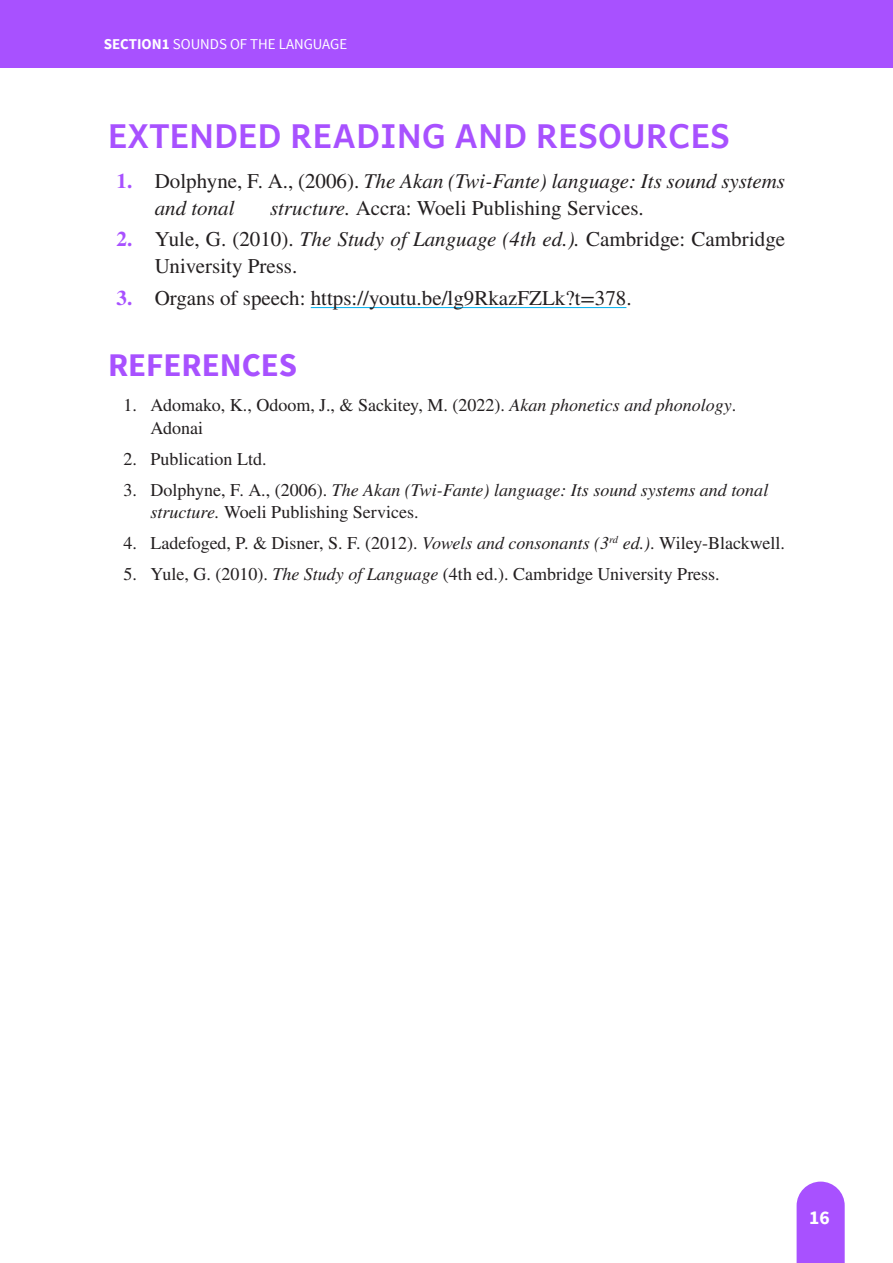
<style>
.page{position:relative;width:893px;height:1263px;background:#fff}
.page>*{position:absolute;margin:0;border:0;box-sizing:border-box;transform-origin:0 0}
.Heading_1_copy{font:700 33px "Andika";color:#a851ff}
.Heading_1{font:700 33px "Source Sans Pro";color:#a851ff}
.Body_Indent{font:21px/27px "STIX General";color:#231f20}
.Body_Indent-2{font:italic 21px/27px "STIX General";color:#231f20}
.t1{font:700 19.5px "Source Sans Pro";color:#fff}
.Reference_text{font:18px/22.5px "STIX General";color:#231f20}
.Reference_text-2{font:italic 18px/22.5px "STIX General";color:#231f20}
.t2{font:15px "Source Sans Pro";color:#fff}
.s1{font-weight:700}
.s2{font-weight:700;font-style:normal;color:#a851ff}
.s3{font-style:normal}
.s4{font-style:italic}
.s5{font-weight:700;color:#a851ff}
</style>
<div class="page">
<div style="left:0;top:0;width:893px;height:68px;background:#a851ff"></div>
<svg style="left:797px;top:1181px;width:48px;height:82px;background:#ae5eff"></svg>
<hr style="left:311px;top:307px;width:315px;height:1px;background:#00aeef">
<p class="t2" style="left:104px;top:35px;width:245px"><span class="s1">SECTION1</span> SOUNDS OF THE LANGUAGE</p>
<p class="Heading_1_copy" style="left:108px;top:118px;width:624px">EXTENDED READING AND RESOURCES</p>
<p class="Body_Indent-2" style="left:155px;top:167px;width:632px;text-indent:-38px"><span class="s2">1.</span> <span class="s3">Dolphyne, F. A., (2006).</span> The Akan (Twi-Fante) language: Its sound systems and tonal</p>
<p class="Body_Indent" style="left:270px;top:195px;width:375px"><span class="s4">structure.</span> Accra: Woeli Publishing Services.</p>
<p class="Body_Indent" style="left:155px;top:227px;width:632px;text-indent:-38px"><span class="s5">2.</span> Yule, G. (2010). <span class="s4">The Study of Language (4th ed.).</span> Cambridge: Cambridge<br>University Press.</p>
<p class="Body_Indent" style="left:117px;top:285px;width:517px"><span class="s5">3.</span> Organs of speech: https://youtu.be/lg9RkazFZLk?t=378.</p>
<p class="Heading_1" style="left:108px;top:344px;width:191px">REFERENCES</p>
<p class="Reference_text" style="left:151px;top:395px;width:587px;text-indent:-27px">1. Adomako, K., Odoom, J., &amp; Sackitey, M. (2022). <span class="s4">Akan phonetics and phonology</span>.<br>Adonai</p>
<p class="Reference_text" style="left:124px;top:448px;width:145px">2. Publication Ltd.</p>
<p class="Reference_text-2" style="left:151px;top:478px;width:619px;text-indent:-27px"><span class="s3">3. Dolphyne, F. A., (2006).</span> The Akan (Twi-Fante) language: Its sound systems and tonal structure. <span class="s3">Woeli Publishing Services.</span></p>
<p class="Reference_text" style="left:124px;top:533px;width:663px">4. Ladefoged, P. &amp; Disner, S. F. (2012). <span class="s4">Vowels and consonants (3</span><sup>rd</sup> <span class="s4">ed.)</span>. Wiley-Blackwell.</p>
<p class="Reference_text" style="left:124px;top:564px;width:598px">5. Yule, G. (2010). <span class="s4">The Study of Language</span> (4th ed.). Cambridge University Press.</p>
<p class="t1" style="left:809px;top:1205px;width:22px">16</p>
</div>
